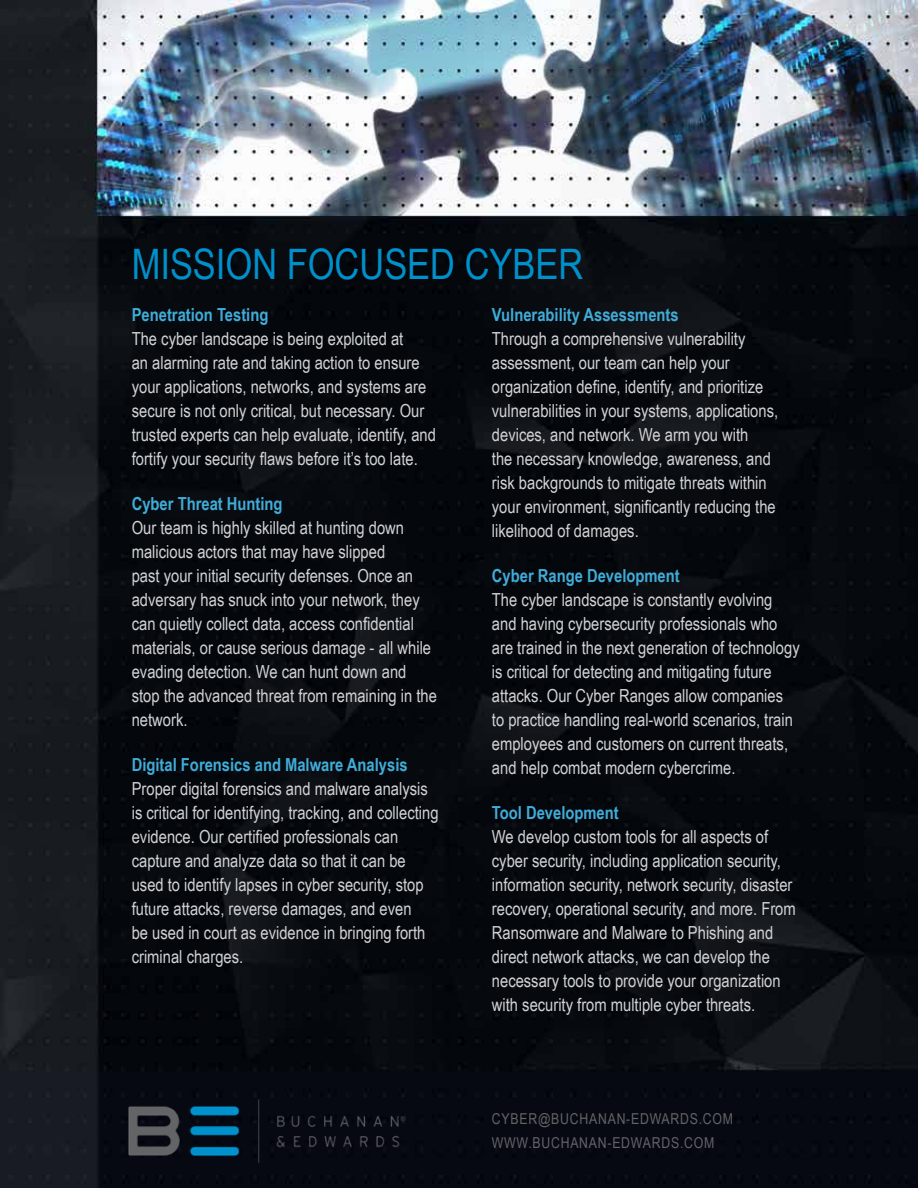
<style>
.page{position:relative;width:918px;height:1188px;background:#fff}
.page>*{position:absolute;margin:0;border:0;box-sizing:border-box;transform-origin:0 0}
.t1{font:42px "Arial Narrow";color:#0090cb}
.t2{font:18px/24px "Arial Narrow";color:#d1d3d4}
.t3{font:700 18px "Arial Narrow";color:#40acd8}
.t4{font:15px/24px "Arial Narrow";letter-spacing:.05em;color:#636466}
</style>
<div class="page">
<img style="left:0;top:0;width:918px;height:1188px">
<img style="left:118px;top:1097px;width:298px;height:68px">
<h1 class="t1" style="left:132px;top:233px;width:453px">MISSION FOCUSED CYBER</h1>
<p class="t3" style="left:132px;top:301px;width:138px">Penetration Testing</p>
<p class="t2" style="left:132px;top:326px;width:306px">The cyber landscape is being exploited at<br>an alarming rate and taking action to ensure your applications, networks, and systems are secure is not only critical, but necessary. Our trusted experts can help evaluate, identify, and fortify your security flaws before it’s too late.</p>
<p class="t3" style="left:132px;top:490px;width:152px">Cyber Threat Hunting</p>
<p class="t2" style="left:132px;top:515px;width:307px">Our team is highly skilled at hunting down malicious actors that may have slipped<br>past your initial security defenses. Once an adversary has snuck into your network, they can quietly collect data, access confidential materials, or cause serious damage - all while evading detection. We can hunt down and stop the advanced threat from remaining in the network.</p>
<p class="t3" style="left:132px;top:751px;width:277px">Digital Forensics and Malware Analysis</p>
<p class="t2" style="left:132px;top:776px;width:308px">Proper digital forensics and malware analysis is critical for identifying, tracking, and collecting evidence. Our certified professionals can capture and analyze data so that it can be used to identify lapses in cyber security, stop future attacks, reverse damages, and even<br>be used in court as evidence in bringing forth criminal charges.</p>
<p class="t3" style="left:492px;top:301px;width:188px">Vulnerability Assessments</p>
<p class="t2" style="left:492px;top:326px;width:288px">Through a comprehensive vulnerability assessment, our team can help your organization define, identify, and prioritize vulnerabilities in your systems, applications, devices, and network. We arm you with<br>the necessary knowledge, awareness, and risk backgrounds to mitigate threats within your environment, significantly reducing the likelihood of damages.</p>
<p class="t3" style="left:492px;top:562px;width:189px">Cyber Range Development</p>
<p class="t2" style="left:492px;top:587px;width:309px">The cyber landscape is constantly evolving and having cybersecurity professionals who are trained in the next generation of technology is critical for detecting and mitigating future attacks. Our Cyber Ranges allow companies to practice handling real-world scenarios, train employees and customers on current threats, and help combat modern cybercrime.</p>
<p class="t3" style="left:492px;top:799px;width:128px">Tool Development</p>
<p class="t2" style="left:492px;top:824px;width:305px">We develop custom tools for all aspects of cyber security, including application security, information security, network security, disaster recovery, operational security, and more. From Ransomware and Malware to Phishing and direct network attacks, we can develop the necessary tools to provide your organization with security from multiple cyber threats.</p>
<p class="t4" style="left:492px;top:1107px;width:243px">CYBER@BUCHANAN-EDWARDS.COM<br>WWW.BUCHANAN-EDWARDS.COM</p>
</div>
